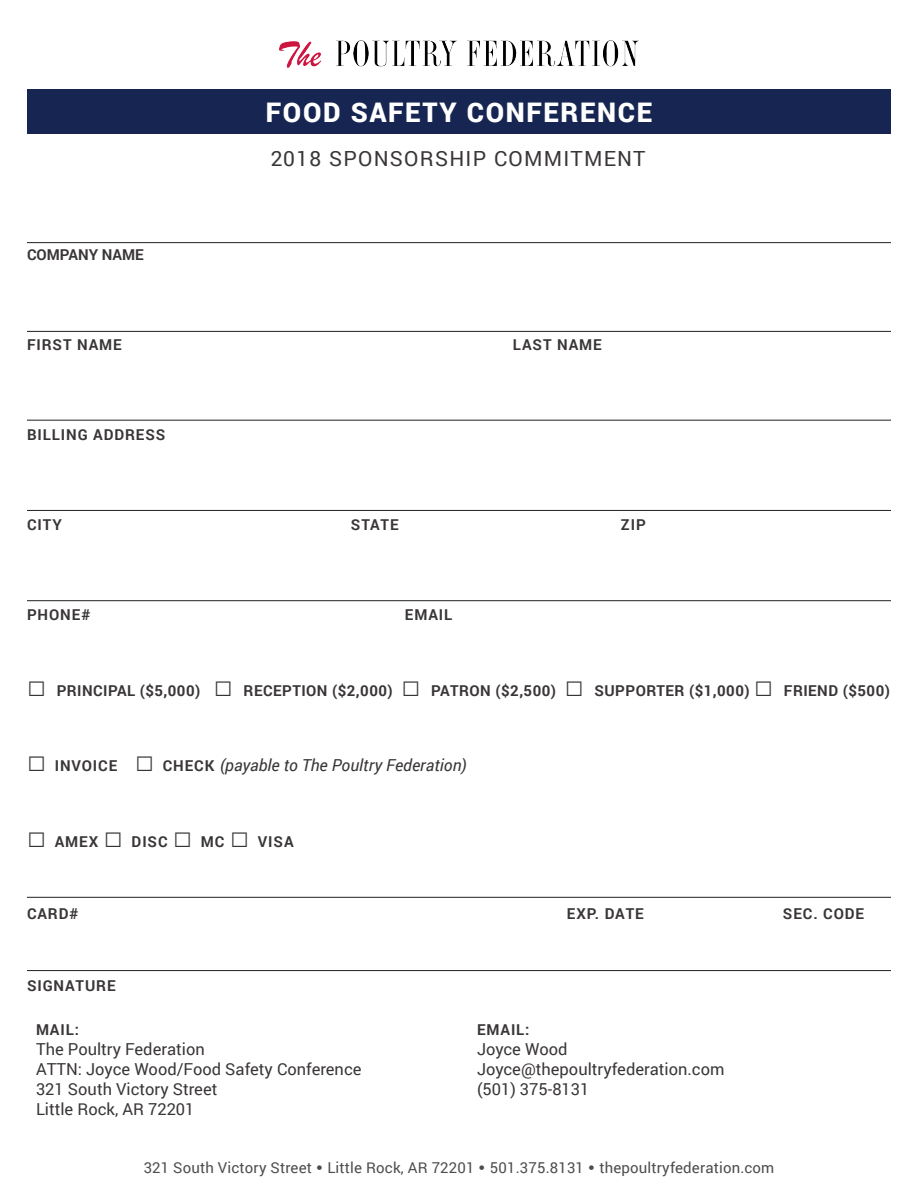
<style>
.page{position:relative;width:918px;height:1188px;background:#fff}
.page>*{position:absolute;margin:0;border:0;box-sizing:border-box;transform-origin:0 0}
.t1{font:900 27px "Roboto";letter-spacing:.06em;color:#fff}
.t2{font:21px "Roboto";letter-spacing:.06em;color:#231f20}
.t3{font:16.5px/19.8px "Roboto";color:#231f20}
.t4{font:italic 16.5px "Roboto";color:#231f20}
.t5{font:700 15px "Roboto";letter-spacing:.06em;color:#231f20}
.t6{font:700 15px "Roboto";letter-spacing:.03em;color:#231f20}
.t7{font:15px "Roboto";letter-spacing:.01em;color:#231f20}
.t8{font:700 15px "Roboto";color:#231f20}
.s1{font-family:"Arial";font-size:31.5px}
.s2{font-family:"Arial";font-weight:700;font-style:normal;font-size:31.5px}
.s3{font-weight:700;font-style:normal;font-size:15px}
.s4{font-family:"Azo Sans";font-weight:700;font-size:18px}
</style>
<div class="page">
<div style="left:27px;top:89px;width:864px;height:44px;background:#162551"></div>
<img style="left:280px;top:40px;width:358px;height:27px">
<hr style="left:27px;top:242px;width:864px;height:1px;background:#231f20">
<hr style="left:27px;top:331px;width:864px;height:1px;background:#231f20">
<hr style="left:27px;top:420px;width:864px;height:1px;background:#231f20">
<hr style="left:27px;top:510px;width:864px;height:1px;background:#231f20">
<hr style="left:27px;top:600px;width:864px;height:1px;background:#231f20">
<hr style="left:27px;top:897px;width:864px;height:1px;background:#231f20">
<hr style="left:27px;top:970px;width:864px;height:1px;background:#231f20">
<p class="t8" style="left:27px;top:244px;width:118px">COMPANY NAME</p>
<p class="t1" style="left:266px;top:94px;width:388px">FOOD SAFETY CONFERENCE</p>
<p class="t2" style="left:270px;top:144px;width:377px">2018 SPONSORSHIP COMMITMENT</p>
<p class="t5" style="left:27px;top:334px;width:96px">FIRST NAME</p>
<p class="t5" style="left:513px;top:334px;width:90px">LAST NAME</p>
<p class="t5" style="left:27px;top:424px;width:140px">BILLING ADDRESS</p>
<p class="t5" style="left:27px;top:514px;width:36px">CITY</p>
<p class="t5" style="left:351px;top:514px;width:49px">STATE</p>
<p class="t5" style="left:621px;top:514px;width:26px">ZIP</p>
<p class="t5" style="left:27px;top:604px;width:65px">PHONE#</p>
<p class="t5" style="left:405px;top:604px;width:49px">EMAIL</p>
<p class="t6" style="left:27px;top:680px;width:864px"><span class="s1">□</span> PRINCIPAL ($5,000) <span class="s1">□</span> RECEPTION ($2,000) <span class="s1">□</span> PATRON ($2,500) <span class="s1">□</span> SUPPORTER ($1,000) <span class="s1">□</span> FRIEND ($500)</p>
<p class="t4" style="left:27px;top:754px;width:441px"><span class="s2">□</span> <span class="s3">INVOICE</span> <span class="s2">□</span> <span class="s3">CHECK</span> (payable to The Poultry Federation)</p>
<p class="t5" style="left:27px;top:831px;width:268px"><span class="s1">□</span> AMEX <span class="s1">□</span> DISC <span class="s1">□</span> MC <span class="s1">□</span> VISA</p>
<p class="t5" style="left:27px;top:903px;width:53px">CARD#</p>
<p class="t5" style="left:567px;top:903px;width:78px">EXP. DATE</p>
<p class="t5" style="left:783px;top:903px;width:83px">SEC. CODE</p>
<p class="t5" style="left:27px;top:975px;width:90px">SIGNATURE</p>
<p class="t5" style="left:36px;top:1020px;width:45px">MAIL:</p>
<p class="t3" style="left:36px;top:1039px;width:327px">The Poultry Federation<br>ATTN: Joyce Wood/Food Safety Conference<br>321 South Victory Street<br>Little Rock, AR 72201</p>
<p class="t5" style="left:477px;top:1020px;width:54px">EMAIL:</p>
<p class="t3" style="left:477px;top:1039px;width:249px">Joyce Wood<br>Joyce@thepoultryfederation.com (501) 375-8131</p>
<p class="t7" style="left:144px;top:1158px;width:632px">321 South Victory Street <span class="s4">•</span> Little Rock, AR 72201 <span class="s4">•</span> 501.375.8131 <span class="s4">•</span> thepoultryfederation.com</p>
</div>
